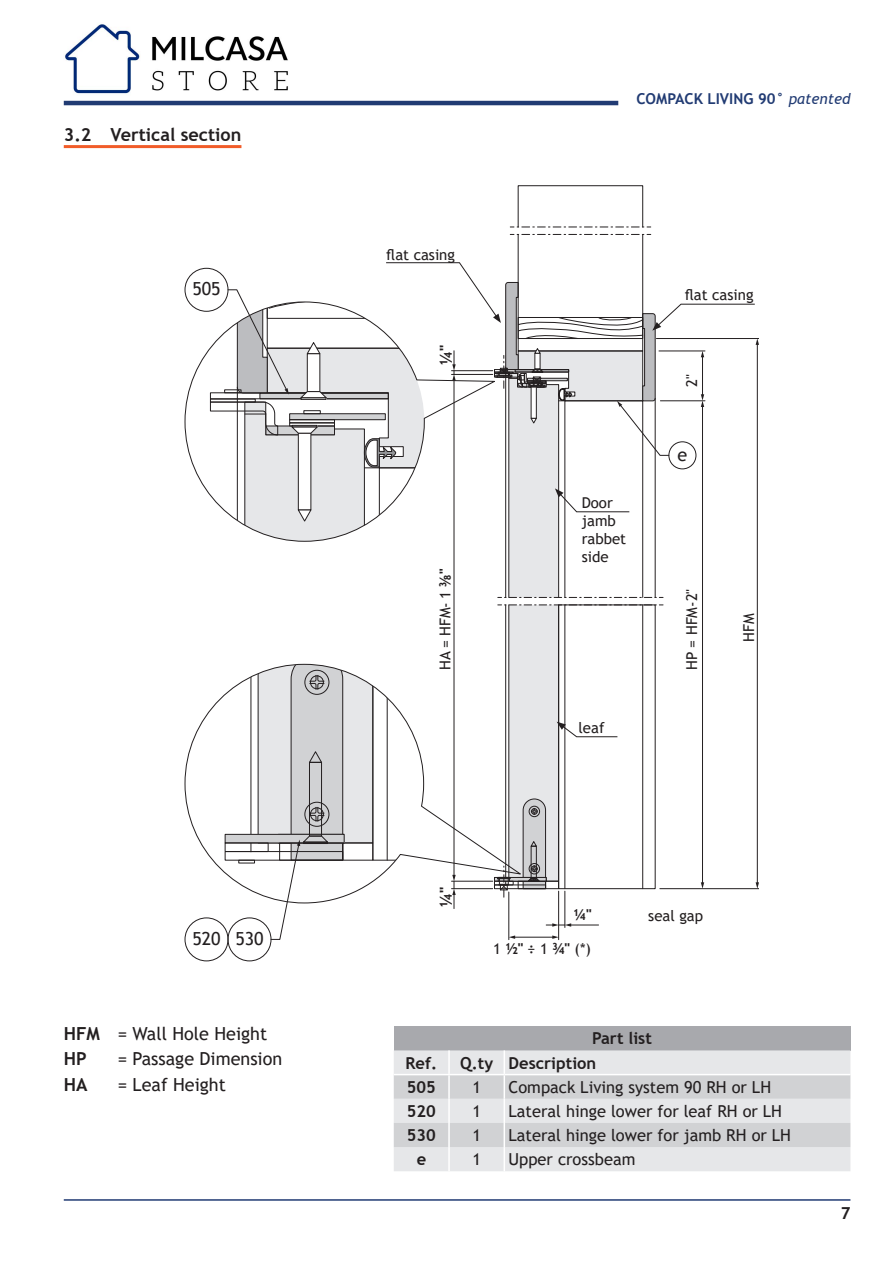
<style>
.page{position:relative;width:893px;height:1263px;background:#fff}
.page>*{position:absolute;margin:0;border:0;box-sizing:border-box;transform-origin:0 0}
.t1{font:18px/25.8px "Trebuchet MS";color:#231f20}
.t2{font:700 18px "Trebuchet MS";color:#231f20}
.t3{font:16.5px "Trebuchet MS";color:#231f20}
.t4{font:700 16.5px "Trebuchet MS";color:#231f20}
.t5{font:15px/18px "Trebuchet MS";color:#231f20}
.t6{font:700 15px "Trebuchet MS";color:#213b73}
.t7{font:700 15px "Trebuchet MS";color:#231f20}
.s1{font-weight:700}
.s2{font-weight:400;font-style:italic}
</style>
<div class="page">
<hr style="left:64px;top:101px;width:554px;height:4px;background:#213b73">
<hr style="left:64px;top:1199px;width:786px;height:2px;background:#213b73">
<div style="left:518px;top:185px;width:125px;height:42px;border:1px solid #231f20"></div>
<svg style="left:510px;top:227px;width:141px;height:1px"></svg>
<svg style="left:510px;top:234px;width:141px;height:1px"></svg>
<hr style="left:454px;top:379px;width:1px;height:497px;background:#231f20">
<hr style="left:660px;top:888px;width:99px;height:1px;background:#231f20">
<hr style="left:702px;top:406px;width:1px;height:477px;background:#231f20">
<svg style="left:701px;top:882px;width:3px;height:7px"></svg>
<hr style="left:565px;top:891px;width:1px;height:36px;background:#231f20">
<svg style="left:546px;top:923px;width:53px;height:4px"></svg>
<hr style="left:509px;top:892px;width:1px;height:48px;background:#231f20">
<hr style="left:558px;top:891px;width:1px;height:49px;background:#231f20">
<hr style="left:514px;top:937px;width:39px;height:1px;background:#231f20">
<svg style="left:552px;top:935px;width:7px;height:4px"></svg>
<svg style="left:509px;top:935px;width:6px;height:4px"></svg>
<hr style="left:757px;top:344px;width:1px;height:539px;background:#231f20">
<svg style="left:756px;top:882px;width:3px;height:7px"></svg>
<svg style="left:184px;top:301px;width:26px;height:195px"></svg>
<svg style="left:184px;top:664px;width:326px;height:239px"></svg>
<div style="left:185px;top:268px;width:43px;height:43px;border:1px solid #231f20;border-radius:50%"></div>
<svg style="left:225px;top:664px;width:199px;height:276px"></svg>
<div style="left:228px;top:918px;width:43px;height:43px;border:1px solid #231f20;border-radius:50%"></div>
<div style="left:185px;top:918px;width:43px;height:43px;border:1px solid #231f20;border-radius:50%"></div>
<hr style="left:64px;top:145px;width:177px;height:3px;background:#f15c29">
<div style="left:394px;top:1026px;width:456px;height:24px;background:#a8a9ad"></div>
<svg style="left:394px;top:1050px;width:456px;height:121px;background:#dddee0"></svg>
<hr style="left:394px;top:1074px;width:55px;height:1px;background:#fff">
<hr style="left:449px;top:1074px;width:55px;height:1px;background:#fff">
<hr style="left:504px;top:1074px;width:346px;height:1px;background:#fff">
<svg style="left:494px;top:604px;width:169px;height:293px"></svg>
<svg style="left:210px;top:262px;width:549px;height:336px"></svg>
<img style="left:65px;top:24px;width:223px;height:71px">
<p class="t2" style="left:64px;top:123px;width:179px">3.2 Vertical section</p>
<p class="t1" style="left:192px;top:276px;width:30px">505</p>
<p class="t1" style="left:192px;top:925px;width:73px">520 530</p>
<p class="t1" style="left:64px;top:1020px;width:205px"><span class="s1">HFM</span> = Wall Hole Height<br><span class="s1">HP</span></p>
<p class="t1" style="left:118px;top:1046px;width:166px">= Passage Dimension</p>
<p class="t2" style="left:64px;top:1073px;width:25px">HA</p>
<p class="t1" style="left:118px;top:1072px;width:109px">= Leaf Height</p>
<p class="t5" style="left:386px;top:245px;width:70px">flat casing</p>
<p class="t4" style="left:436px;top:365px;width:21px;rotate:-90deg">¼"</p>
<p class="t5" style="left:436px;top:670px;width:103px;rotate:-90deg">HA = HFM- 1 <span class="s1">⅜"</span></p>
<p class="t6" style="left:636px;top:89px;width:215px">COMPACK LIVING 90° <span class="s2">patented</span></p>
<p class="t5" style="left:582px;top:493px;width:46px">Door jamb rabbet side</p>
<p class="t5" style="left:578px;top:718px;width:28px">leaf</p>
<p class="t5" style="left:685px;top:286px;width:70px">flat casing</p>
<p class="t5" style="left:683px;top:387px;width:14px;rotate:-90deg">2"</p>
<p class="t1" style="left:677px;top:441px;width:11px">e</p>
<p class="t5" style="left:683px;top:670px;width:83px;rotate:-90deg">HP = HFM-2"</p>
<p class="t5" style="left:740px;top:642px;width:30px;rotate:-90deg">HFM</p>
<p class="t4" style="left:436px;top:907px;width:21px;rotate:-90deg">¼"</p>
<p class="t7" style="left:574px;top:905px;width:19px">¼"</p>
<p class="t5" style="left:493px;top:940px;width:99px">1 <span class="s1">½"</span> ÷ 1 <span class="s1">¾"</span> (*)</p>
<p class="t5" style="left:648px;top:906px;width:56px">seal gap</p>
<p class="t4" style="left:592px;top:1028px;width:61px">Part list</p>
<p class="t4" style="left:406px;top:1052px;width:33px">Ref.</p>
<p class="t4" style="left:460px;top:1052px;width:138px">Q.ty Description</p>
<p class="t4" style="left:407px;top:1076px;width:31px">505</p>
<p class="t3" style="left:472px;top:1076px;width:10px">1</p>
<p class="t3" style="left:509px;top:1076px;width:264px">Compack Living system 90 RH or LH</p>
<p class="t4" style="left:407px;top:1101px;width:31px">520</p>
<p class="t3" style="left:472px;top:1101px;width:10px">1</p>
<p class="t3" style="left:509px;top:1101px;width:275px">Lateral hinge lower for leaf RH or LH</p>
<p class="t4" style="left:407px;top:1125px;width:31px">530</p>
<p class="t3" style="left:472px;top:1125px;width:10px">1</p>
<p class="t3" style="left:509px;top:1125px;width:284px">Lateral hinge lower for jamb RH or LH</p>
<p class="t4" style="left:417px;top:1149px;width:11px">e</p>
<p class="t3" style="left:472px;top:1149px;width:10px">1</p>
<p class="t3" style="left:509px;top:1149px;width:128px">Upper crossbeam</p>
<p class="t4" style="left:841px;top:1203px;width:11px">7</p>
</div>
